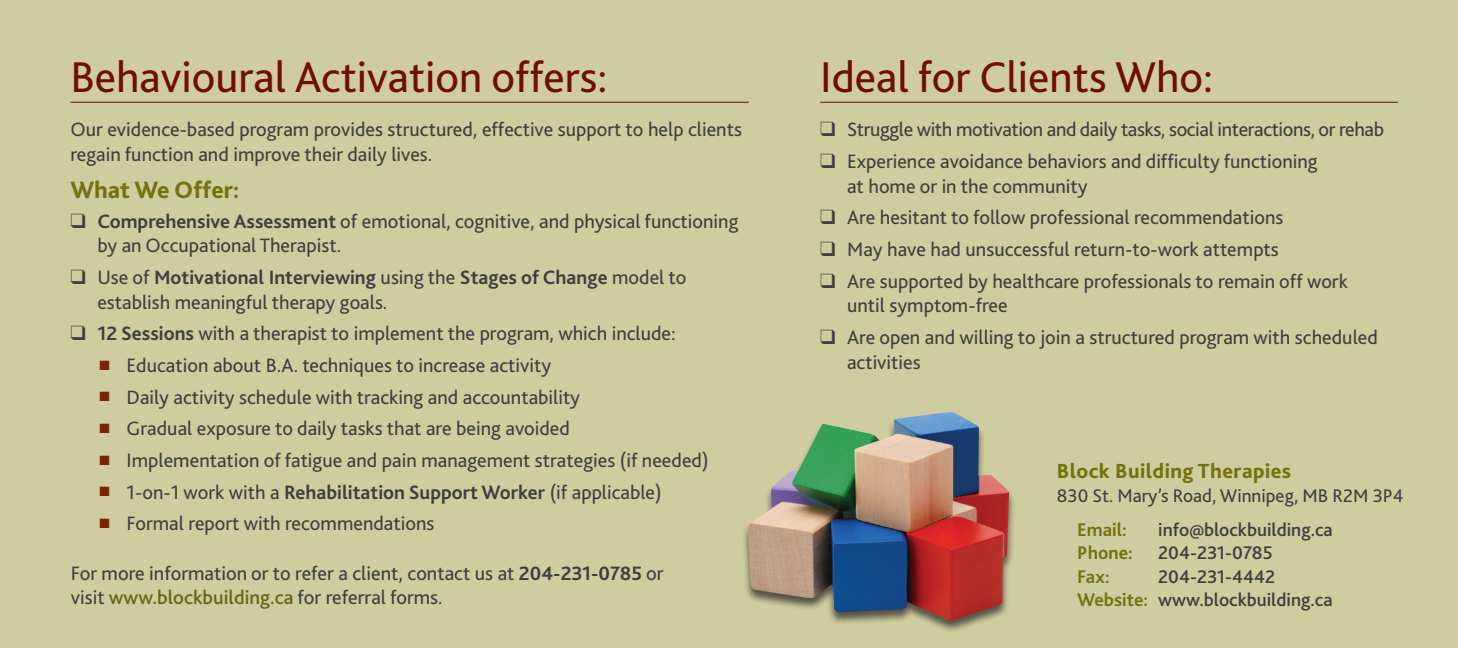
<style>
.page{position:relative;width:1458px;height:648px;background:#cfcca0}
.page>*{position:absolute;margin:0;border:0;box-sizing:border-box;transform-origin:0 0}
.t1{font:45px "Bliss 2";color:#6f0f00}
.t2{font:800 24.75px "Bliss 2";color:#76710c}
.t3{font:800 21.38px "Bliss 2";letter-spacing:.02em;color:#76710c}
.t4{font:20.25px/24.8px "Bliss 2";color:#3e3e3f}
.t5{font:20.25px "Bliss 2";letter-spacing:-.02em;color:#3e3e3f}
.t6{font:500 19.12px/23.6px "Bliss 2";color:#3e3e3f}
.t7{font:19.12px "Bliss 2";color:#3e3e3f}
.t8{font:700 19.12px "Bliss 2";color:#76710c}
.s1{font-weight:700}
.s2{color:#7c2406}
.s3{font-weight:500;color:#6c6613}
.s4{font-weight:700;color:#76710c}
</style>
<div class="page">
<div style="left:741px;top:412px;width:275px;height:221px;background:#231f20;opacity:.7"></div>
<img style="left:748px;top:412px;width:261px;height:208px">
<hr style="left:820px;top:102px;width:578px;height:1px;background:#6f0f00">
<hr style="left:70px;top:102px;width:679px;height:1px;background:#6f0f00">
<h1 class="t1" style="left:70px;top:49px;width:539px">Behavioural Activation offers:</h1>
<p class="t4" style="left:70px;top:117px;width:673px">Our evidence-based program provides structured, effective support to help clients regain function and improve their daily lives.</p>
<p class="t2" style="left:70px;top:175px;width:170px">What We Offer:</p>
<p class="t4" style="left:97px;top:208px;width:643px;text-indent:-27px">❑ <span class="s1">Comprehensive Assessment</span> of emotional, cognitive, and physical functioning by an Occupational Therapist.</p>
<p class="t4" style="left:97px;top:264px;width:591px;text-indent:-27px">❑ Use of <span class="s1">Motivational Interviewing</span> using the <span class="s1">Stages of Change</span> model to establish meaningful therapy goals.</p>
<p class="t4" style="left:70px;top:321px;width:607px">❑ <span class="s1">12 Sessions</span> with a therapist to implement the program, which include:</p>
<p class="t4" style="left:100px;top:353px;width:453px"><span class="s2">■</span> Education about B.A. techniques to increase activity</p>
<p class="t4" style="left:100px;top:384px;width:482px"><span class="s2">■</span> Daily activity schedule with tracking and accountability</p>
<p class="t4" style="left:100px;top:416px;width:472px"><span class="s2">■</span> Gradual exposure to daily tasks that are being avoided</p>
<p class="t4" style="left:100px;top:447px;width:611px"><span class="s2">■</span> Implementation of fatigue and pain management strategies (if needed)</p>
<p class="t4" style="left:100px;top:479px;width:564px"><span class="s2">■</span> 1-on-1 work with a <span class="s1">Rehabilitation Support Worker</span> (if applicable)</p>
<p class="t4" style="left:100px;top:511px;width:336px"><span class="s2">■</span> Formal report with recommendations</p>
<p class="t4" style="left:71px;top:560px;width:594px">For more information or to refer a client, contact us at <span class="s1">204-231-0785</span> or visit <span class="s3">www.blockbuilding.ca</span> for referral forms.</p>
<h1 class="t1" style="left:820px;top:49px;width:395px">Ideal for Clients Who:</h1>
<p class="t5" style="left:820px;top:117px;width:565px">❑ Struggle with motivation and daily tasks, social interactions, or rehab</p>
<p class="t4" style="left:847px;top:148px;width:472px;text-indent:-27px">❑ Experience avoidance behaviors and difficulty functioning at home or in the community</p>
<p class="t4" style="left:820px;top:205px;width:465px">❑ Are hesitant to follow professional recommendations</p>
<p class="t4" style="left:820px;top:236px;width:460px">❑ May have had unsuccessful return-to-work attempts</p>
<p class="t4" style="left:847px;top:268px;width:502px;text-indent:-27px">❑ Are supported by healthcare professionals to remain off work until symptom-free</p>
<p class="t4" style="left:847px;top:324px;width:532px;text-indent:-27px">❑ Are open and willing to join a structured program with scheduled activities</p>
<p class="t3" style="left:1057px;top:458px;width:236px">Block Building Therapies</p>
<p class="t7" style="left:1057px;top:484px;width:348px">830 St. Mary’s Road, Winnipeg, MB R2M 3P4</p>
<p class="t8" style="left:1077px;top:517px;width:51px">Email:</p>
<p class="t6" style="left:1158px;top:517px;width:176px">info@blockbuilding.ca</p>
<p class="t8" style="left:1077px;top:541px;width:57px">Phone:</p>
<p class="t6" style="left:1158px;top:540px;width:116px">204-231-0785</p>
<p class="t8" style="left:1077px;top:565px;width:34px">Fax:</p>
<p class="t6" style="left:1077px;top:564px;width:257px;text-indent:81px">204-231-4442<br><span class="s4">Website:</span> www.blockbuilding.ca</p>
</div>
